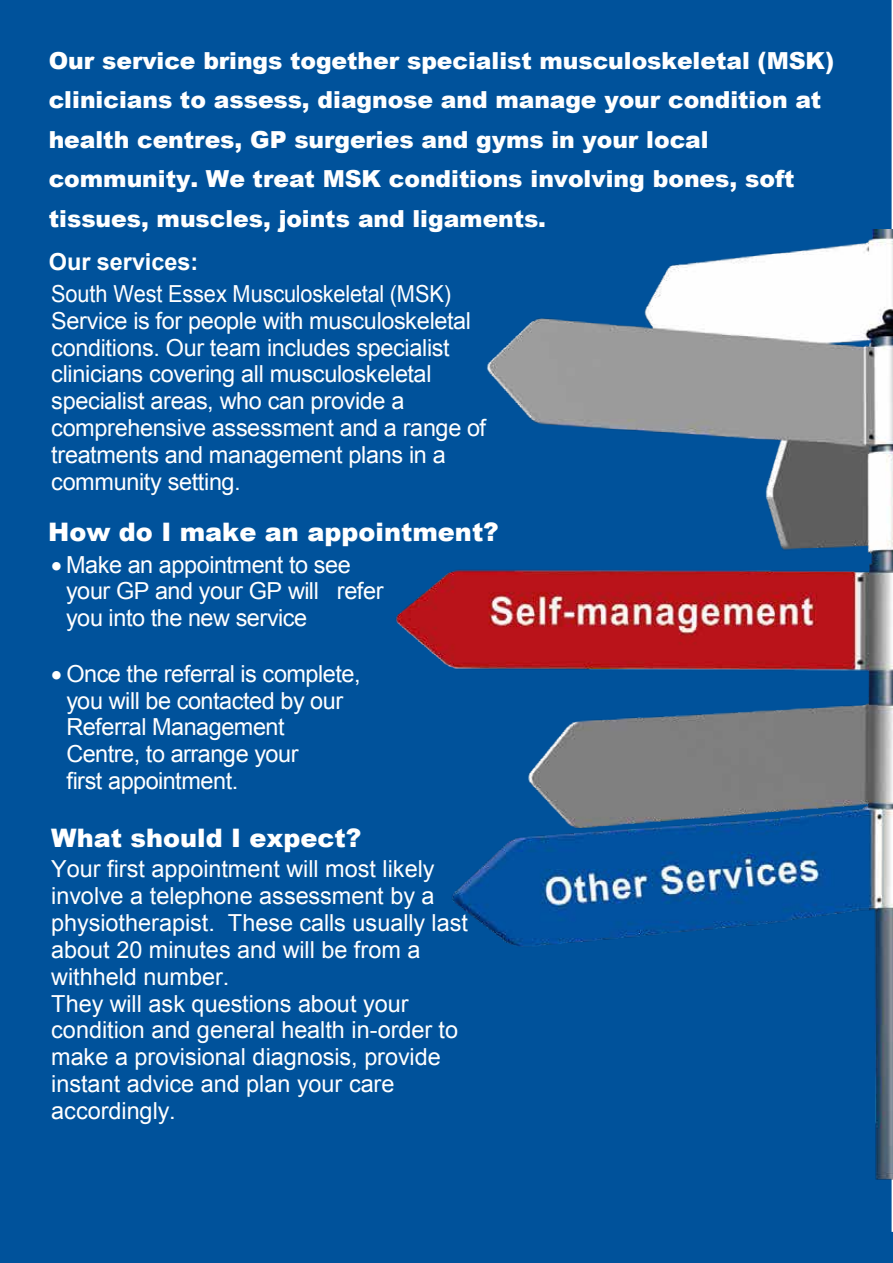
<style>
.page{position:relative;width:893px;height:1263px;background:#fff}
.page>*{position:absolute;margin:0;border:0;box-sizing:border-box;transform-origin:0 0}
.t1{font:900 25.5px "Arial";color:#fff}
.t2{font:23.4px/26.8px "Arial";letter-spacing:-.015em;color:#fff}
.t3{font:23.4px/26.8px "Arial";letter-spacing:-.015em;color:#fff;scale:.93 1}
.t4{font:900 23.4px/39.6px "Arial";letter-spacing:-.005em;color:#fff}
.t5{font:700 23.4px "Arial";color:#fff}
</style>
<div class="page">
<div style="left:0;top:0;width:892px;height:1263px;background:#00529b"></div>
<img style="left:334px;top:229px;width:559px;height:1034px">
<p class="t4" style="left:49px;top:40px;width:787px">Our service brings together specialist musculoskeletal (MSK) clinicians to assess, diagnose and manage your condition at health centres, GP surgeries and gyms in your local community. We treat MSK conditions involving bones, soft tissues, muscles, joints and ligaments.</p>
<p class="t5" style="left:49px;top:246px;width:151px">Our services:</p>
<p class="t3" style="left:51px;top:280px;width:469px">South West Essex Musculoskeletal (MSK)<br>Service is for people with musculoskeletal conditions. Our team includes specialist clinicians covering all musculoskeletal specialist areas, who can provide a comprehensive assessment and a range of treatments and management plans in a community setting.</p>
<p class="t1" style="left:48px;top:513px;width:452px">How do I make an appointment?</p>
<p class="t2" style="left:66px;top:551px;width:319px;text-indent:-15px">• Make an appointment to see your GP and your GP will refer you into the new service</p>
<p class="t2" style="left:66px;top:660px;width:296px;text-indent:-15px">• Once the referral is complete, you will be contacted by our<br>Referral Management<br>Centre, to arrange your<br>first appointment.</p>
<p class="t1" style="left:51px;top:820px;width:312px">What should I expect?</p>
<p class="t2" style="left:51px;top:856px;width:418px">Your first appointment will most likely involve a telephone assessment by a physiotherapist. These calls usually last about 20 minutes and will be from a withheld number.<br>They will ask questions about your condition and general health in-order to make a provisional diagnosis, provide instant advice and plan your care accordingly.</p>
</div>
